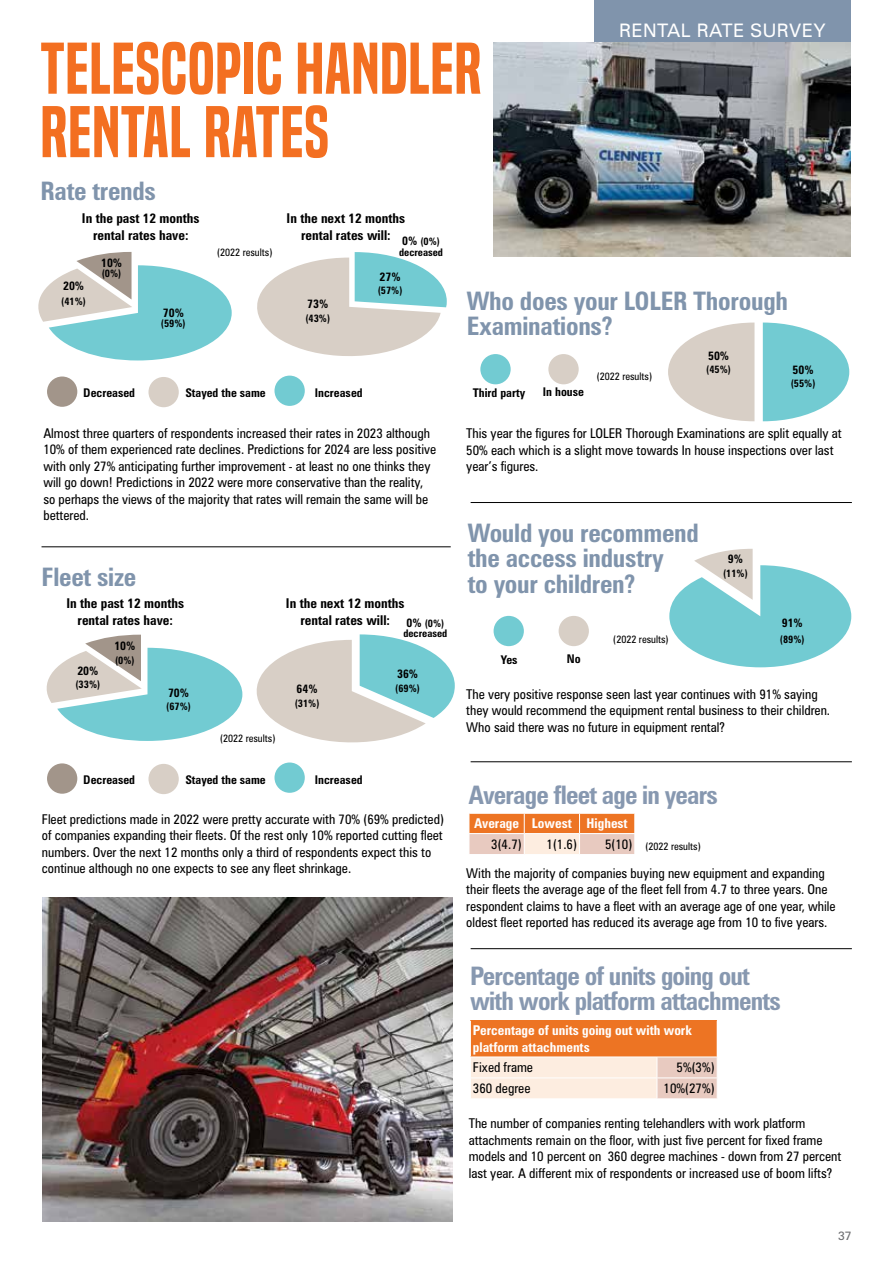
<style>
.page{position:relative;width:893px;height:1263px;background:#fff}
.page>*{position:absolute;margin:0;border:0;box-sizing:border-box;transform-origin:0 0}
.t1{font:67.5px/63.4px "Built Titling Sb";letter-spacing:.01em;color:#f36f21}
.t2{font:700 condensed 25.5px/25.5px "Zurich BT";letter-spacing:-.01em;color:#8094ac}
.t3{font:700 condensed 25.5px/25.5px "Zurich BT";letter-spacing:-.03em;color:#8798b0}
.t4{font:18.6px "Zurich BT";letter-spacing:.02em;color:#fff}
.t5{font:condensed 13.5px/16.5px "Zurich BT";color:#000}
.t6{font:700 condensed 13.5px/16.5px "Zurich BT";color:#000;text-align:center}
.t7{font:700 condensed 13.5px/16.5px "Zurich BT";color:#fff}
.t8{font:700 condensed 12px "Zurich BT";color:#000}
.t9{font:12px "Zurich BT";color:#6d6e71}
.t10{font:700 condensed 10.5px/10.5px "Zurich BT";color:#000}
.t11{font:condensed 10.5px "Zurich BT";color:#000}
.s1{font-size:12px}
</style>
<div class="page">
<div style="left:594px;top:0;width:256px;height:42px;background:#8094ac"></div>
<svg style="left:669px;top:549px;width:182px;height:118px"></svg>
<svg style="left:668px;top:323px;width:86px;height:98px"></svg>
<svg style="left:763px;top:323px;width:86px;height:98px"></svg>
<svg style="left:38px;top:252px;width:194px;height:108px"></svg>
<svg style="left:257px;top:252px;width:190px;height:104px"></svg>
<svg style="left:46px;top:634px;width:409px;height:109px"></svg>
<svg style="left:548px;top:354px;width:31px;height:30px"></svg>
<svg style="left:559px;top:616px;width:30px;height:30px"></svg>
<svg style="left:480px;top:354px;width:31px;height:30px"></svg>
<svg style="left:494px;top:616px;width:30px;height:30px"></svg>
<svg style="left:274px;top:376px;width:31px;height:30px"></svg>
<svg style="left:274px;top:762px;width:31px;height:31px"></svg>
<svg style="left:148px;top:377px;width:31px;height:30px"></svg>
<svg style="left:148px;top:764px;width:31px;height:30px"></svg>
<svg style="left:47px;top:376px;width:30px;height:31px"></svg>
<svg style="left:47px;top:763px;width:30px;height:31px"></svg>
<svg style="left:469px;top:814px;width:166px;height:40px;background:#eea97e"></svg>
<div style="left:470px;top:1021px;width:247px;height:36px;background:#ed7423"></div>
<svg style="left:471px;top:1057px;width:246px;height:41px;background:#f8e5d9"></svg>
<hr style="left:470px;top:1021px;width:1px;height:35px;background:#fff">
<hr style="left:470px;top:1056px;width:187px;height:1px;background:#fff">
<hr style="left:657px;top:1056px;width:61px;height:1px;background:#fff">
<img style="left:43px;top:897px;width:409px;height:324px">
<img style="left:493px;top:43px;width:358px;height:213px">
<hr style="left:42px;top:546px;width:409px;height:1px;background:#000">
<hr style="left:471px;top:502px;width:381px;height:1px;background:#000">
<hr style="left:471px;top:761px;width:381px;height:1px;background:#000">
<hr style="left:471px;top:948px;width:381px;height:1px;background:#000">
<h3 class="t4" style="left:619px;top:19px;width:208px">RENTAL RATE SURVEY</h3>
<h1 class="t1" style="left:40px;top:38px;width:443px">TELESCOPIC HANDLER<br>RENTAL RATES</h1>
<h2 class="t2" style="left:40px;top:178px;width:117px">Rate trends</h2>
<p class="t6" style="left:82px;top:210px;width:119px">In the past 12 months rental rates have:</p>
<p class="t6" style="left:287px;top:210px;width:120px">In the next 12 months rental rates will:</p>
<p class="t10" style="left:399px;top:236px;width:45px"><span class="s1">0%</span> (0%) decreased</p>
<p class="t11" style="left:217px;top:246px;width:57px">(2022 results)</p>
<p class="t8" style="left:101px;top:255px;width:23px">10%</p>
<p class="t10" style="left:102px;top:268px;width:21px">(0%)</p>
<p class="t8" style="left:380px;top:269px;width:23px">27%</p>
<p class="t10" style="left:378px;top:285px;width:26px">(57%)</p>
<p class="t8" style="left:63px;top:279px;width:23px">20%</p>
<p class="t10" style="left:61px;top:296px;width:26px">(41%)</p>
<h2 class="t2" style="left:467px;top:288px;width:323px">Who does your LOLER Thorough<br>Examinations?</h2>
<p class="t8" style="left:307px;top:297px;width:23px">73%</p>
<p class="t10" style="left:305px;top:313px;width:26px">(43%)</p>
<p class="t8" style="left:163px;top:305px;width:23px">70%</p>
<p class="t10" style="left:161px;top:318px;width:26px">(59%)</p>
<p class="t8" style="left:83px;top:385px;width:53px">Decreased</p>
<p class="t8" style="left:185px;top:386px;width:82px">Stayed the same</p>
<p class="t8" style="left:315px;top:385px;width:49px">Increased</p>
<p class="t5" style="left:43px;top:425px;width:394px">Almost three quarters of respondents increased their rates in 2023 although 10% of them experienced rate declines. Predictions for 2024 are less positive with only 27% anticipating further improvement - at least no one thinks they will go down! Predictions in 2022 were more conservative than the reality, so perhaps the views of the majority that rates will remain the same will be bettered.</p>
<h2 class="t2" style="left:41px;top:564px;width:96px">Fleet size</h2>
<p class="t6" style="left:66px;top:595px;width:119px">In the past 12 months rental rates have:</p>
<p class="t6" style="left:286px;top:595px;width:120px">In the next 12 months rental rates will:</p>
<p class="t10" style="left:403px;top:617px;width:45px"><span class="s1">0%</span> (0%) decreased</p>
<p class="t8" style="left:114px;top:639px;width:23px">10%</p>
<p class="t10" style="left:115px;top:655px;width:21px">(0%)</p>
<p class="t8" style="left:77px;top:663px;width:23px">20%</p>
<p class="t10" style="left:75px;top:679px;width:26px">(33%)</p>
<p class="t8" style="left:297px;top:682px;width:23px">64%</p>
<p class="t10" style="left:295px;top:698px;width:26px">(31%)</p>
<p class="t8" style="left:168px;top:685px;width:23px">70%</p>
<p class="t10" style="left:166px;top:701px;width:26px">(67%)</p>
<p class="t8" style="left:83px;top:772px;width:53px">Decreased</p>
<p class="t11" style="left:220px;top:732px;width:57px">(2022 results)</p>
<p class="t8" style="left:185px;top:773px;width:82px">Stayed the same</p>
<p class="t8" style="left:315px;top:772px;width:49px">Increased</p>
<p class="t8" style="left:397px;top:667px;width:23px">36%</p>
<p class="t10" style="left:395px;top:683px;width:26px">(69%)</p>
<p class="t5" style="left:42px;top:810px;width:404px">Fleet predictions made in 2022 were pretty accurate with 70% (69% predicted) of companies expanding their fleets. Of the rest only 10% reported cutting fleet numbers. Over the next 12 months only a third of respondents expect this to continue although no one expects to see any fleet shrinkage.</p>
<p class="t8" style="left:473px;top:386px;width:54px">Third party</p>
<p class="t8" style="left:543px;top:385px;width:43px">In house</p>
<p class="t11" style="left:597px;top:370px;width:57px">(2022 results)</p>
<p class="t8" style="left:708px;top:348px;width:23px">50%</p>
<p class="t10" style="left:706px;top:364px;width:26px">(45%)</p>
<p class="t8" style="left:792px;top:362px;width:23px">50%</p>
<p class="t10" style="left:791px;top:378px;width:26px">(55%)</p>
<p class="t5" style="left:466px;top:425px;width:377px">This year the figures for LOLER Thorough Examinations are split equally at<br>50% each which is a slight move towards In house inspections over last year’s figures.</p>
<h2 class="t2" style="left:468px;top:520px;width:233px">Would you recommend the access industry<br>to your children?</h2>
<p class="t8" style="left:501px;top:652px;width:18px">Yes</p>
<p class="t8" style="left:567px;top:651px;width:15px">No</p>
<p class="t11" style="left:613px;top:633px;width:57px">(2022 results)</p>
<p class="t8" style="left:728px;top:552px;width:17px">9%</p>
<p class="t10" style="left:723px;top:568px;width:26px">(11%)</p>
<p class="t8" style="left:782px;top:615px;width:23px">91%</p>
<p class="t10" style="left:780px;top:634px;width:26px">(89%)</p>
<p class="t5" style="left:466px;top:685px;width:365px">The very positive response seen last year continues with 91% saying they would recommend the equipment rental business to their children.<br>Who said there was no future in equipment rental?</p>
<h2 class="t3" style="left:469px;top:781px;width:251px">Average fleet age in years</h2>
<p class="t7" style="left:474px;top:815px;width:155px">Average Lowest Highest</p>
<p class="t5" style="left:491px;top:835px;width:32px">3(4.7)</p>
<p class="t5" style="left:546px;top:835px;width:32px">1(1.6)</p>
<p class="t5" style="left:605px;top:835px;width:29px">5(10)</p>
<p class="t11" style="left:645px;top:840px;width:57px">(2022 results)</p>
<p class="t5" style="left:466px;top:865px;width:371px">With the majority of companies buying new equipment and expanding their fleets the average age of the fleet fell from 4.7 to three years. One respondent claims to have a fleet with an average age of one year, while oldest fleet reported has reduced its average age from 10 to five years.</p>
<h2 class="t3" style="left:470px;top:963px;width:312px">Percentage of units going out with work platform attachments</h2>
<p class="t7" style="left:473px;top:1022px;width:221px">Percentage of units going out with work platform attachments</p>
<p class="t5" style="left:473px;top:1059px;width:62px">Fixed frame</p>
<p class="t5" style="left:677px;top:1059px;width:40px">5%(3%)</p>
<p class="t5" style="left:473px;top:1080px;width:59px">360 degree</p>
<p class="t5" style="left:664px;top:1080px;width:53px">10%(27%)</p>
<p class="t5" style="left:469px;top:1115px;width:374px">The number of companies renting telehandlers with work platform attachments remain on the floor, with just five percent for fixed frame models and 10 percent on 360 degree machines - down from 27 percent last year. A different mix of respondents or increased use of boom lifts?</p>
<p class="t9" style="left:838px;top:1229px;width:15px">37</p>
</div>
